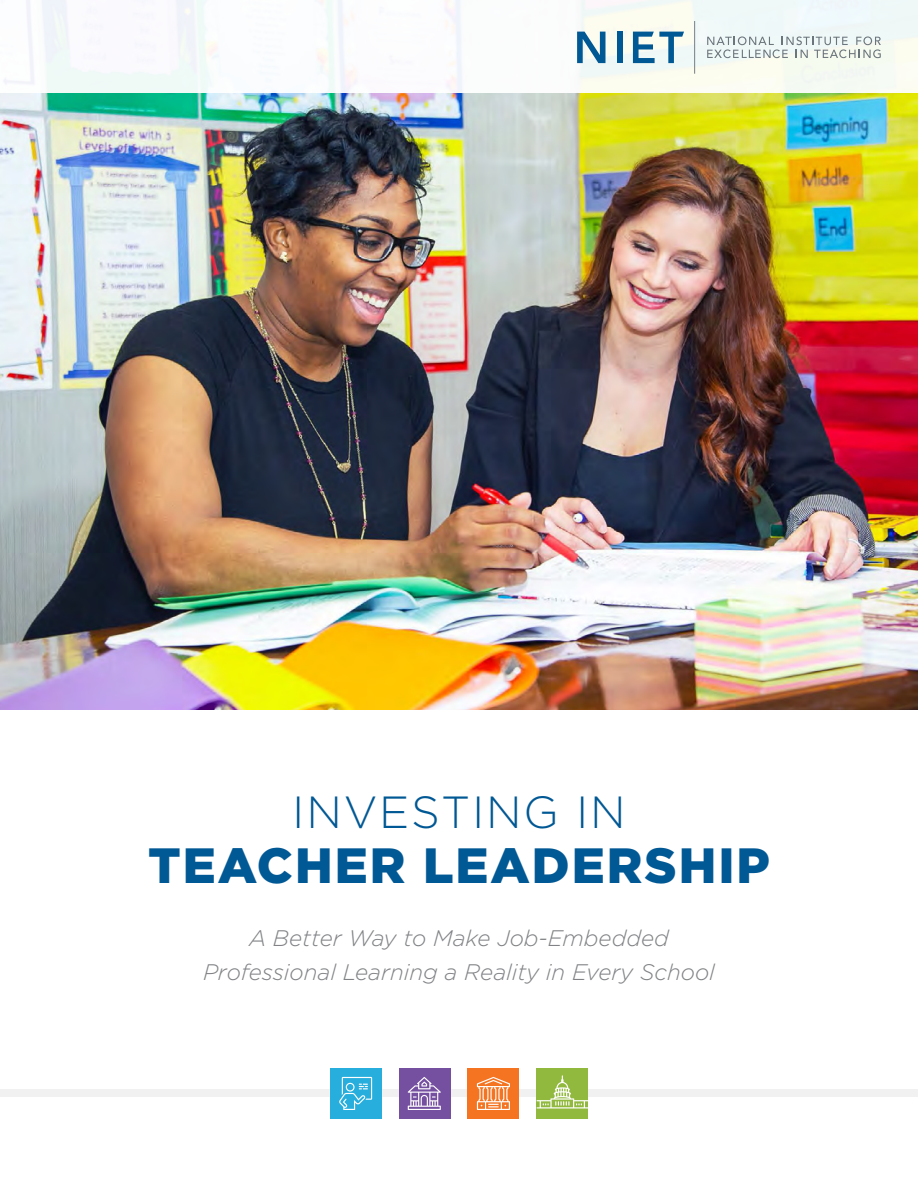
<style>
.page{position:relative;width:918px;height:1188px;background:#fff}
.page>*{position:absolute;margin:0;border:0;box-sizing:border-box;transform-origin:0 0}
.t1{font:900 49.5px "Gotham";letter-spacing:.04em;color:#005894}
.t2{font:300 45px "Gotham";letter-spacing:.04em;color:#005894}
.t3{font:italic 300 22.5px/34.5px "Gotham";color:#808285;text-align:center}
</style>
<div class="page">
<img style="left:0;top:92px;width:918px;height:618px">
<div style="left:0;top:1090px;width:918px;height:7px;background:#f1f1f2"></div>
<svg style="left:577px;top:32px;width:28px;height:31px"></svg>
<div style="left:617px;top:32px;width:6px;height:31px;background:#005894"></div>
<svg style="left:633px;top:32px;width:51px;height:31px"></svg>
<hr style="left:694px;top:21px;width:1px;height:53px;background:#6b757c">
<svg style="left:707px;top:36px;width:174px;height:22px"></svg>
<div style="left:330px;top:1068px;width:51px;height:51px;background:#28aedc"></div>
<svg style="left:339px;top:1077px;width:33px;height:33px"></svg>
<div style="left:399px;top:1068px;width:51px;height:51px;background:#754fa0"></div>
<svg style="left:408px;top:1077px;width:33px;height:33px"></svg>
<div style="left:468px;top:1068px;width:51px;height:51px;background:#f47421"></div>
<svg style="left:477px;top:1077px;width:33px;height:33px"></svg>
<div style="left:537px;top:1068px;width:51px;height:51px;background:#91b93e"></div>
<svg style="left:537px;top:1075px;width:51px;height:33px"></svg>
<h2 class="t2" style="left:292px;top:783px;width:335px">INVESTING IN</h2>
<h1 class="t1" style="left:148px;top:832px;width:623px">TEACHER LEADERSHIP</h1>
<p class="t3" style="left:203px;top:920px;width:513px">A Better Way to Make Job-Embedded<br>Professional Learning a Reality in Every School</p>
</div>
